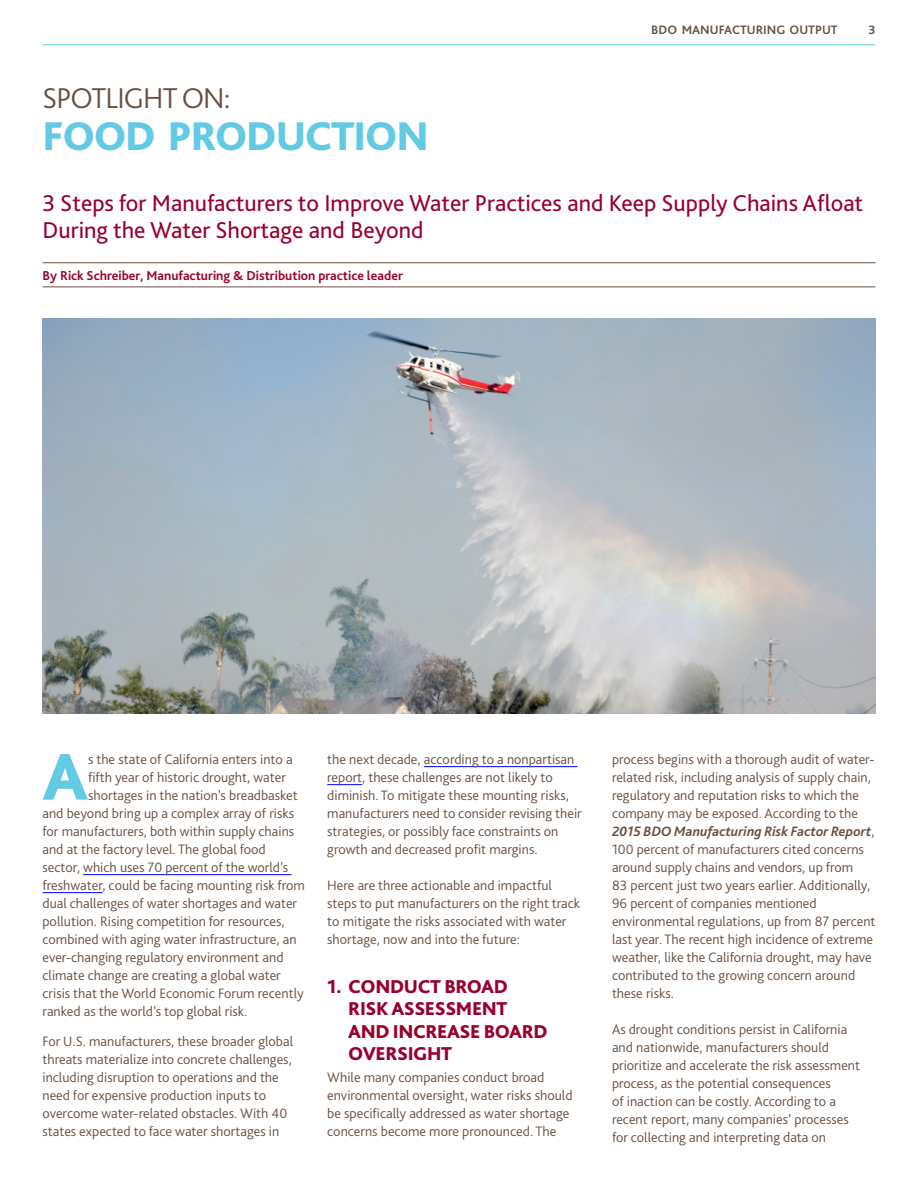
<style>
.page{position:relative;width:918px;height:1188px;background:#fff}
.page>*{position:absolute;margin:0;border:0;box-sizing:border-box;transform-origin:0 0}
.t1{font:800 68.85px "Bliss Pro";color:#62cae3}
.t2{font:800 42px "Bliss Pro";letter-spacing:-.03em;color:#62cae3}
.t3{font:300 30px "Bliss Pro";letter-spacing:-.03em;color:#685041}
.t4{font:24px/27px "Bliss Pro";color:#98002e}
.t5{font:800 19.5px/22.5px "Bliss Pro";letter-spacing:-.02em;color:#98002e}
.t6{font:300 14.25px/18px "Bliss Pro";color:#685041}
.t7{font:700 13.5px "Bliss Pro";color:#98002e}
.t8{font:700 12.75px "Bliss Pro";color:#685041}
.s1{font-weight:700;font-style:italic}
</style>
<div class="page">
<hr style="left:43px;top:44px;width:832px;height:1px;background:#62cae3">
<hr style="left:83px;top:874px;width:209px;height:1px;background:#00f">
<hr style="left:43px;top:892px;width:60px;height:1px;background:#00f">
<hr style="left:424px;top:766px;width:154px;height:1px;background:#00f">
<hr style="left:327px;top:784px;width:35px;height:1px;background:#00f">
<hr style="left:43px;top:262px;width:832px;height:1px;background:#685041">
<hr style="left:43px;top:286px;width:832px;height:1px;background:#685041">
<img style="left:43px;top:318px;width:832px;height:395px">
<h3 class="t3" style="left:43px;top:79px;width:190px">SPOTLIGHT ON:</h3>
<h2 class="t2" style="left:43px;top:110px;width:388px">FOOD PRODUCTION</h2>
<p class="t8" style="left:651px;top:22px;width:188px">BDO MANUFACTURING OUTPUT</p>
<p class="t8" style="left:868px;top:22px;width:9px">3</p>
<h3 class="t4" style="left:43px;top:189px;width:822px">3 Steps for Manufacturers to Improve Water Practices and Keep Supply Chains Afloat<br>During the Water Shortage and Beyond</h3>
<p class="t7" style="left:43px;top:267px;width:362px">By Rick Schreiber, Manufacturing &amp; Distribution practice leader</p>
<h1 class="t1" style="left:43px;top:734px;width:47px">A</h1>
<p class="t6" style="left:88px;top:750px;width:206px">s the state of California enters into a</p>
<p class="t6" style="left:88px;top:768px;width:199px">fifth year of historic drought, water</p>
<p class="t6" style="left:88px;top:786px;width:211px">shortages in the nation’s breadbasket</p>
<p class="t6" style="left:43px;top:804px;width:253px">and beyond bring up a complex array of risks</p>
<p class="t6" style="left:43px;top:822px;width:253px">for manufacturers, both within supply chains</p>
<p class="t6" style="left:43px;top:840px;width:225px">and at the factory level. The global food</p>
<p class="t6" style="left:43px;top:858px;width:247px">sector, which uses 70 percent of the world’s</p>
<p class="t6" style="left:43px;top:876px;width:264px">freshwater, could be facing mounting risk from</p>
<p class="t6" style="left:43px;top:894px;width:256px">dual challenges of water shortages and water</p>
<p class="t6" style="left:43px;top:912px;width:244px">pollution. Rising competition for resources,</p>
<p class="t6" style="left:43px;top:930px;width:256px">combined with aging water infrastructure, an</p>
<p class="t6" style="left:43px;top:948px;width:243px">ever-changing regulatory environment and</p>
<p class="t6" style="left:43px;top:966px;width:240px">climate change are creating a global water</p>
<p class="t6" style="left:43px;top:984px;width:263px">crisis that the World Economic Forum recently</p>
<p class="t6" style="left:43px;top:1002px;width:206px">ranked as the world’s top global risk.</p>
<p class="t6" style="left:43px;top:1032px;width:252px">For U.S. manufacturers, these broader global threats materialize into concrete challenges, including disruption to operations and the need for expensive production inputs to overcome water-related obstacles. With 40 states expected to face water shortages in</p>
<p class="t6" style="left:327px;top:750px;width:256px">the next decade, according to a nonpartisan report, these challenges are not likely to diminish. To mitigate these mounting risks, manufacturers need to consider revising their strategies, or possibly face constraints on growth and decreased profit margins.</p>
<p class="t6" style="left:327px;top:876px;width:254px">Here are three actionable and impactful steps to put manufacturers on the right track to mitigate the risks associated with water shortage, now and into the future:</p>
<h3 class="t5" style="left:348px;top:974px;width:201px;text-indent:-21px">1. CONDUCT BROAD<br>RISK ASSESSMENT<br>AND INCREASE BOARD<br>OVERSIGHT</h3>
<p class="t6" style="left:327px;top:1068px;width:247px">While many companies conduct broad environmental oversight, water risks should be specifically addressed as water shortage concerns become more pronounced. The</p>
<p class="t6" style="left:612px;top:750px;width:265px">process begins with a thorough audit of water&shy;related risk, including analysis of supply chain, regulatory and reputation risks to which the company may be exposed. According to the <span class="s1">2015 BDO Manufacturing Risk Factor Report</span>, 100 percent of manufacturers cited concerns around supply chains and vendors, up from<br>83 percent just two years earlier. Additionally, 96 percent of companies mentioned environmental regulations, up from 87 percent last year. The recent high incidence of extreme weather, like the California drought, may have contributed to the growing concern around these risks.</p>
<p class="t6" style="left:612px;top:1020px;width:250px">As drought conditions persist in California and nationwide, manufacturers should prioritize and accelerate the risk assessment process, as the potential consequences<br>of inaction can be costly. According to a recent report, many companies’ processes for collecting and interpreting data on</p>
</div>
